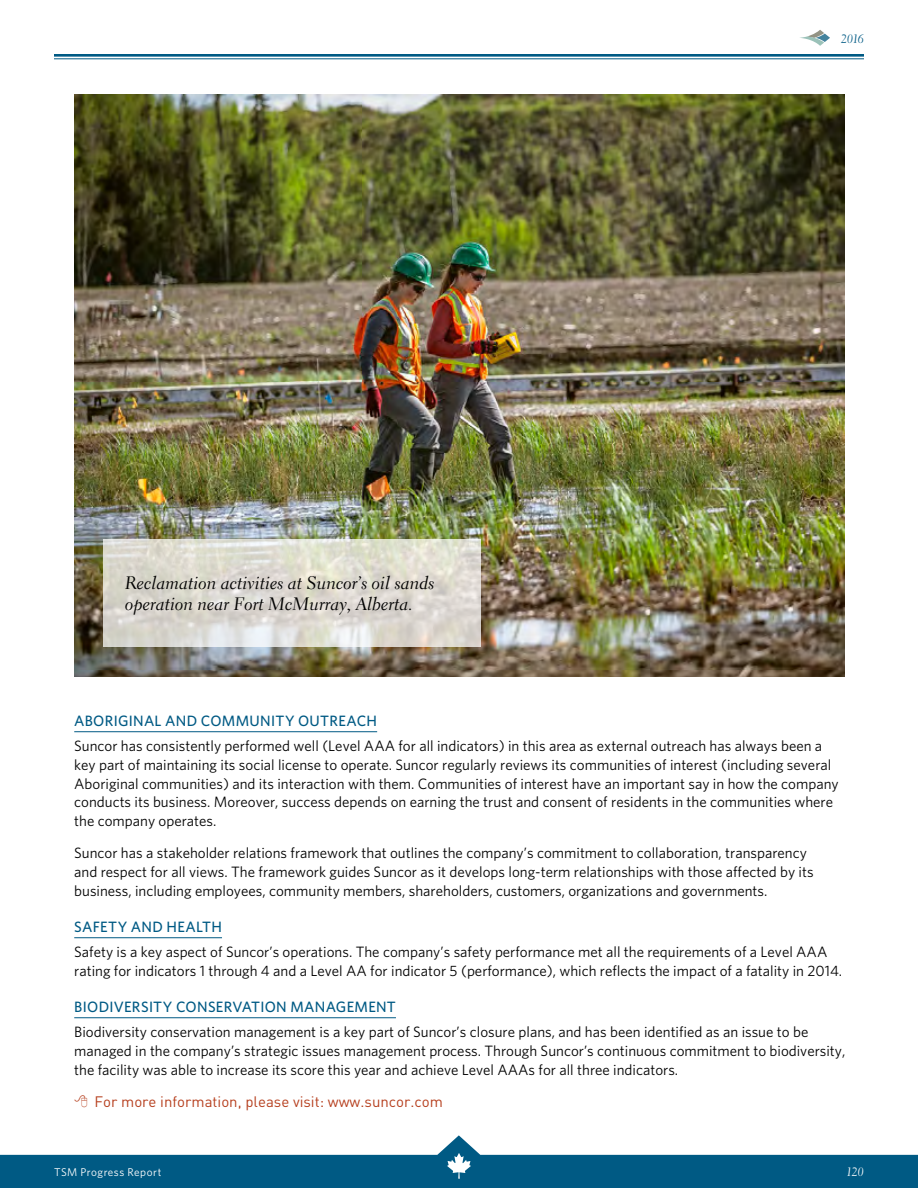
<style>
.page{position:relative;width:918px;height:1188px;background:#fff}
.page>*{position:absolute;margin:0;border:0;box-sizing:border-box;transform-origin:0 0}
.t1{font:18px/21.6px "Electra LT Std Cursive";color:#000}
.t2{font:15px/18.8px "Whitney HTF";color:#000}
.t3{font:500 15px "Whitney HTF";letter-spacing:.02em;color:#005a84}
.t4{font:15px "DIN Pro";color:#b63f1e}
.t5{font:12px "Electra LT Std Cursive";color:#005a84}
.t6{font:12px "Electra LT Std Cursive";color:#fff}
.t7{font:11.25px "Whitney HTF";letter-spacing:.045em;color:#fff}
</style>
<div class="page">
<svg style="left:0;top:1135px;width:918px;height:53px;fill:#005a84"></svg>
<hr style="left:54px;top:54px;width:810px;height:3px;background:#005a84">
<hr style="left:54px;top:58px;width:810px;height:1px;background:#005a84">
<svg style="left:447px;top:1153px;width:24px;height:26px"></svg>
<svg style="left:800px;top:30px;width:30px;height:16px"></svg>
<hr style="left:74px;top:731px;width:303px;height:1px;background:#005a84">
<hr style="left:74px;top:937px;width:148px;height:1px;background:#005a84">
<hr style="left:74px;top:1017px;width:322px;height:1px;background:#005a84">
<img style="left:74px;top:94px;width:771px;height:583px">
<svg style="left:103px;top:539px;width:378px;height:108px;fill:#dddacf"></svg>
<p class="t1" style="left:125px;top:572px;width:311px">Reclamation activities at Suncor’s oil sands operation near Fort McMurray, Alberta.</p>
<p class="t5" style="left:841px;top:32px;width:24px">2016</p>
<p class="t3" style="left:74px;top:711px;width:257px">ABORIG INAL AND COMMUNITY OUTREACH</p>
<p class="t2" style="left:74px;top:736px;width:766px">Suncor has consistently performed well (Level AAA for all indicators) in this area as external outreach has always been a key part of maintaining its social license to operate. Suncor regularly reviews its communities of interest (including several Aboriginal communities) and its interaction with them. Communities of interest have an important say in how the company conducts its business. Moreover, success depends on earning the trust and consent of residents in the communities where the company operates.</p>
<p class="t2" style="left:74px;top:844px;width:741px">Suncor has a stakeholder relations framework that outlines the company’s commitment to collaboration, transparency and respect for all views. The framework guides Suncor as it develops long-term relationships with those affected by its business, including employees, community members, shareholders, customers, organizations and governments.</p>
<p class="t3" style="left:74px;top:917px;width:139px">SAFETY AND HEALTH</p>
<p class="t2" style="left:74px;top:942px;width:770px">Safety is a key aspect of Suncor’s operations. The company’s safety performance met all the requirements of a Level AAA rating for indicators 1 through 4 and a Level AA for indicator 5 (performance), which reflects the impact of a fatality in 2014.</p>
<p class="t3" style="left:74px;top:997px;width:263px">BIODIVERSITY CONSERVATION MANAGEME</p>
<p class="t3" style="left:376px;top:997px;width:17px">NT</p>
<p class="t2" style="left:74px;top:1022px;width:773px">Biodiversity conservation management is a key part of Suncor’s closure plans, and has been identified as an issue to be managed in the company’s strategic issues management process. Through Suncor’s continuous commitment to biodiversity, the facility was able to increase its score this year and achieve Level AAAs for all three indicators.</p>
<p class="t4" style="left:94px;top:1091px;width:350px">For more information, please visit: www.suncor.com</p>
<p class="t7" style="left:54px;top:1165px;width:109px">TSM Progress Report</p>
<p class="t6" style="left:846px;top:1165px;width:19px">120</p>
</div>
